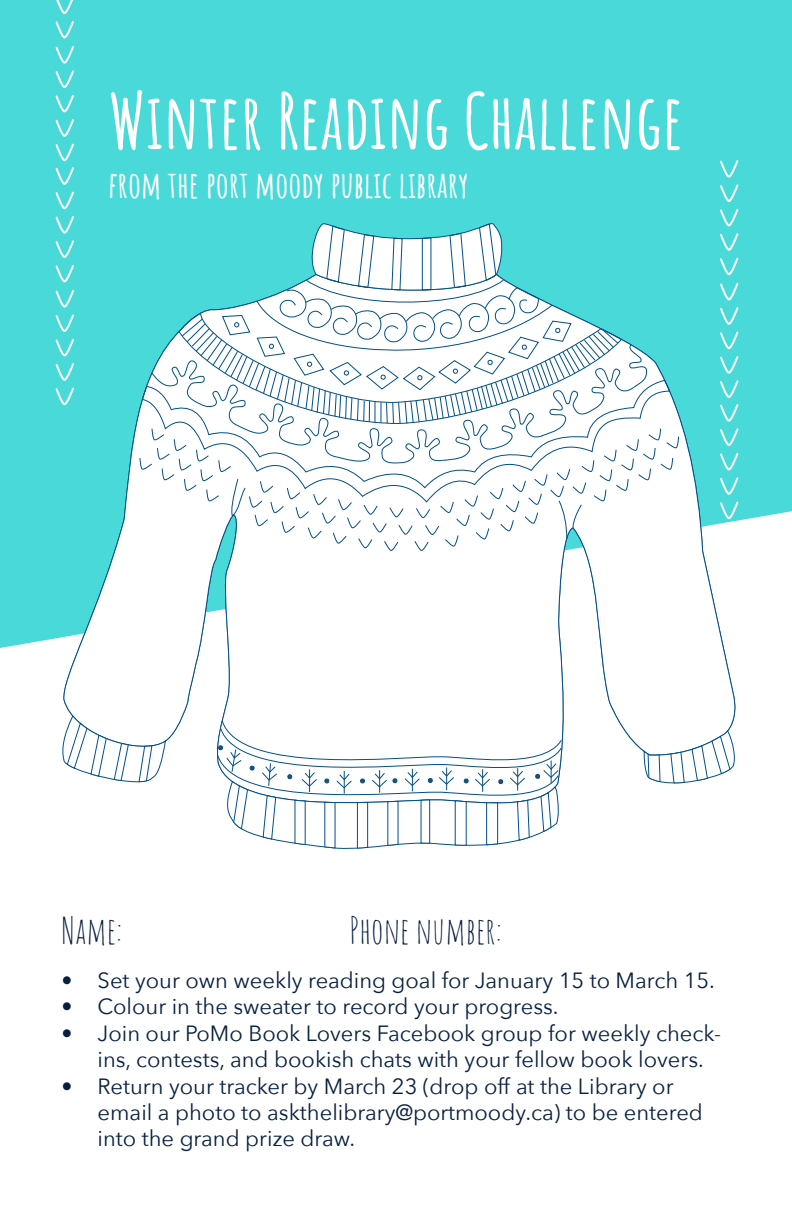
<style>
.page{position:relative;width:792px;height:1224px;background:#fff}
.page>*{position:absolute;margin:0;border:0;box-sizing:border-box;transform-origin:0 0}
.t1{font:700 76px "Amatic SC";color:#fff}
.t2{font:700 36px "Amatic SC";color:#fff}
.t3{font:36px "Amatic SC";color:#082040}
.t4{font:22px/26.4px "Avenir Next";color:#082040}
</style>
<div class="page">
<div style="left:0;top:0;width:792px;height:648px;background:#4ad9d9"></div>
<svg style="left:719px;top:159px;width:20px;height:117px;background:#66dede"></svg>
<svg style="left:735px;top:282px;width:4px;height:238px"></svg>
<svg style="left:735px;top:526px;width:4px;height:117px"></svg>
<svg style="left:55px;top:0;width:20px;height:39px"></svg>
<svg style="left:55px;top:45px;width:20px;height:238px;background:#65dede"></svg>
<svg style="left:55px;top:289px;width:7px;height:117px"></svg>
<svg style="left:62px;top:273px;width:673px;height:478px"></svg>
<svg style="left:62px;top:714px;width:105px;height:69px"></svg>
<svg style="left:643px;top:730px;width:92px;height:54px"></svg>
<svg style="left:216px;top:720px;width:347px;height:129px"></svg>
<svg style="left:139px;top:223px;width:541px;height:329px"></svg>
<svg style="left:141px;top:379px;width:530px;height:124px"></svg>
<p class="t1" style="left:109px;top:63px;width:576px">Winter Reading Challenge</p>
<p class="t2" style="left:109px;top:157px;width:362px">from the port moody public library</p>
<p class="t3" style="left:62px;top:904px;width:62px">Name:</p>
<p class="t3" style="left:350px;top:904px;width:154px">Phone number:</p>
<p class="t4" style="left:62px;top:966px;width:655px">• Set your own weekly reading goal for January 15 to March 15.</p>
<p class="t4" style="left:62px;top:993px;width:499px">• Colour in the sweater to record your progress.</p>
<p class="t4" style="left:98px;top:1019px;width:625px;text-indent:-36px">• Join our PoMo Book Lovers Facebook group for weekly check&shy;ins, contests, and bookish chats with your fellow book lovers.</p>
<p class="t4" style="left:98px;top:1072px;width:607px;text-indent:-36px">• Return your tracker by March 23 (drop off at the Library or email a photo to askthelibrary@portmoody.ca) to be entered into the grand prize draw.</p>
</div>
